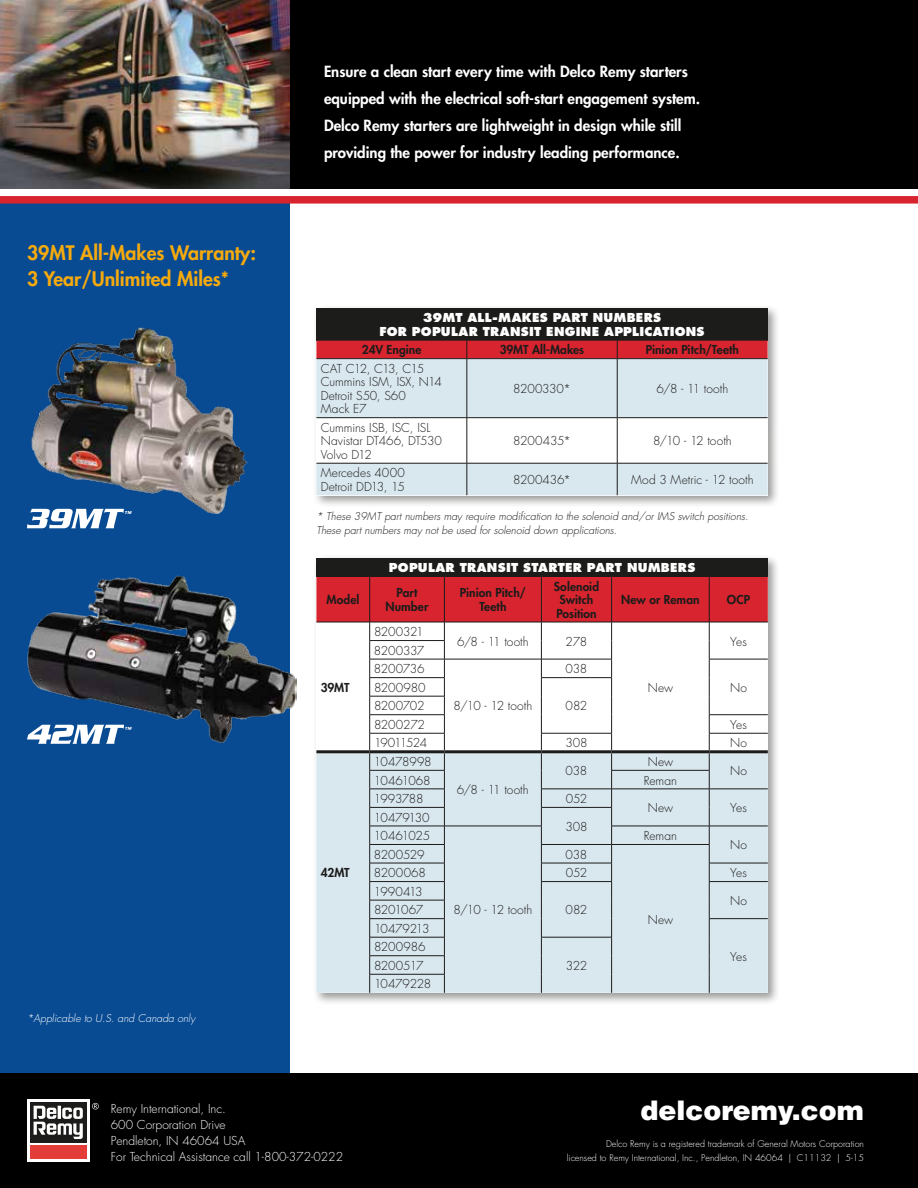
<style>
.page{position:relative;width:918px;height:1188px;background:#fff}
.page>*{position:absolute;margin:0;border:0;box-sizing:border-box;transform-origin:0 0}
.t1{font:900 27px "Helvetica LT Std";color:#fff}
.t2{font:800 19.5px/25.5px "Futura Std";color:#f6aa0d}
.t3{font:800 15px/27px "Futura Std";color:#fff}
.t4{font:300 12px/13.5px "Futura Std";letter-spacing:-.01em;color:#1c1c1a}
.t5{font:800 12px/13.5px "Futura Std";letter-spacing:.005em;color:#1c1c1a;text-align:center}
.t6{font:300 12px/15.9px "Futura Std";color:#fff}
.t7{font:800 12px/13.5px "Futura Std";letter-spacing:.02em;color:#fff;text-align:center}
.t8{font:300 12px/18.6px "Futura Std";letter-spacing:-.035em;color:#1c1c1a}
.t9{font:300 12px/18.6px "Futura Std";letter-spacing:-.03em;color:#1c1c1a}
.t10{font:300 12px "Futura Std";letter-spacing:-.085em;color:#1c1c1a}
.t11{font:300 12px "Futura Std";letter-spacing:-.04em;color:#1c1c1a}
.t12{font:italic 300 10.5px/13.5px "Futura Std";color:#1c1c1a}
.t13{font:italic 300 10.5px "Futura Std";color:#fff}
.t14{font:300 9px/14.4px "Futura Std";color:#fff;text-align:right}
</style>
<div class="page">
<div style="left:0;top:204px;width:289px;height:984px;background:#084b93"></div>
<div style="left:284px;top:0;width:634px;height:189px;background:#000"></div>
<img style="left:0;top:0;width:289px;height:189px">
<div style="left:0;top:196px;width:918px;height:8px;background:#d7242f"></div>
<img style="left:31px;top:327px;width:217px;height:186px">
<svg style="left:27px;top:509px;width:105px;height:19px"></svg>
<img style="left:27px;top:575px;width:270px;height:167px">
<svg style="left:27px;top:725px;width:105px;height:19px"></svg>
<div style="left:313px;top:554px;width:467px;height:451px;background:#1c1c1a;opacity:.45"></div>
<div style="left:316px;top:558px;width:452px;height:18px;background:#1c1c1a"></div>
<svg style="left:316px;top:576px;width:452px;height:417px"></svg>
<hr style="left:370px;top:750px;width:74px;height:3px;background:#1c1c1a">
<hr style="left:541px;top:750px;width:71px;height:3px;background:#1c1c1a">
<hr style="left:709px;top:750px;width:59px;height:3px;background:#1c1c1a">
<hr style="left:316px;top:750px;width:54px;height:3px;background:#1c1c1a">
<hr style="left:444px;top:750px;width:97px;height:3px;background:#1c1c1a">
<hr style="left:612px;top:750px;width:97px;height:3px;background:#1c1c1a">
<div style="left:313px;top:304px;width:467px;height:204px;background:#1c1c1a;opacity:.45"></div>
<div style="left:316px;top:308px;width:452px;height:32px;background:#1c1c1a"></div>
<svg style="left:316px;top:359px;width:452px;height:136px;fill:#d9e7ef"></svg>
<div style="left:316px;top:340px;width:452px;height:18px;background:#d7242f"></div>
<hr style="left:316px;top:358px;width:151px;height:1px;background:#1c1c1a">
<hr style="left:316px;top:417px;width:151px;height:1px;background:#1c1c1a">
<hr style="left:467px;top:358px;width:150px;height:1px;background:#1c1c1a">
<hr style="left:467px;top:359px;width:1px;height:58px;background:#1c1c1a">
<hr style="left:617px;top:358px;width:151px;height:1px;background:#1c1c1a">
<hr style="left:617px;top:359px;width:1px;height:58px;background:#1c1c1a">
<hr style="left:617px;top:417px;width:151px;height:1px;background:#1c1c1a">
<hr style="left:467px;top:417px;width:150px;height:1px;background:#1c1c1a">
<hr style="left:467px;top:418px;width:1px;height:45px;background:#1c1c1a">
<hr style="left:617px;top:418px;width:1px;height:45px;background:#1c1c1a">
<hr style="left:316px;top:463px;width:151px;height:1px;background:#1c1c1a">
<hr style="left:617px;top:463px;width:151px;height:1px;background:#1c1c1a">
<hr style="left:467px;top:463px;width:150px;height:1px;background:#1c1c1a">
<hr style="left:467px;top:463px;width:1px;height:32px;background:#1c1c1a">
<hr style="left:617px;top:463px;width:1px;height:32px;background:#1c1c1a">
<div style="left:0;top:1073px;width:918px;height:115px;background:#000"></div>
<div style="left:27px;top:1099px;width:62px;height:63px;background:#fff"></div>
<div style="left:30px;top:1102px;width:57px;height:41px;background:#1c1c1a"></div>
<div style="left:30px;top:1145px;width:57px;height:14px;background:#e23d39"></div>
<svg style="left:34px;top:1106px;width:49px;height:33px"></svg>
<svg style="left:92px;top:1103px;width:7px;height:6px"></svg>
<h2 class="t2" style="left:27px;top:240px;width:231px">39MT All-Makes Warranty:<br>3 Year/Unlimited Miles*</h2>
<p class="t13" style="left:27px;top:1012px;width:170px">*Applicable to U.S. and Canada only</p>
<p class="t3" style="left:324px;top:58px;width:378px">Ensure a clean start every time with Delco Remy starters equipped with the electrical soft-start engagement system.<br>Delco Remy starters are lightweight in design while still providing the power for industry leading performance.</p>
<p class="t7" style="left:379px;top:311px;width:327px">39MT ALL-MAKES PART NUMBERS<br>FOR POPULAR TRANSIT ENGINE APPLICATIONS</p>
<p class="t5" style="left:362px;top:343px;width:61px">24V Engine</p>
<p class="t5" style="left:500px;top:343px;width:86px">39MT All-Makes</p>
<p class="t5" style="left:646px;top:343px;width:95px">Pinion Pitch/Teeth</p>
<p class="t4" style="left:321px;top:362px;width:123px">CAT C12, C13, C15<br>Cummins ISM, ISX, N14<br>Detroit S50, S60<br>Mack E7</p>
<p class="t4" style="left:513px;top:382px;width:59px">8200330*</p>
<p class="t4" style="left:657px;top:382px;width:73px">6/8 - 11 tooth</p>
<p class="t4" style="left:321px;top:421px;width:123px">Cummins ISB, ISC, ISL<br>Navistar DT466, DT530<br>Volvo D12</p>
<p class="t4" style="left:513px;top:435px;width:59px">8200435*</p>
<p class="t4" style="left:653px;top:435px;width:80px">8/10 - 12 tooth</p>
<p class="t4" style="left:321px;top:467px;width:86px">Mercedes 4000<br>Detroit DD13, 15</p>
<p class="t4" style="left:513px;top:473px;width:59px">8200436*</p>
<p class="t4" style="left:631px;top:473px;width:124px">Mod 3 Metric - 12 tooth</p>
<p class="t12" style="left:316px;top:510px;width:433px">* These 39MT part numbers may require modification to the solenoid and/or IMS switch positions.<br>These part numbers may not be used for solenoid down applications.</p>
<p class="t7" style="left:389px;top:561px;width:308px">POPULAR TRANSIT STARTER PART NUMBERS</p>
<p class="t5" style="left:327px;top:593px;width:34px">Model</p>
<p class="t5" style="left:386px;top:586px;width:44px">Part<br>Number</p>
<p class="t5" style="left:460px;top:586px;width:68px">Pinion Pitch/<br>Teeth</p>
<p class="t5" style="left:554px;top:580px;width:47px;text-align:left">Solenoid<br>Switch<br>Position</p>
<p class="t8" style="left:374px;top:623px;width:51px">8200321</p>
<p class="t9" style="left:374px;top:641px;width:52px">8200337<br>8200736</p>
<p class="t4" style="left:457px;top:635px;width:73px">6/8 - 11 tooth</p>
<p class="t4" style="left:566px;top:635px;width:23px">278</p>
<p class="t4" style="left:566px;top:663px;width:23px">038</p>
<p class="t5" style="left:621px;top:593px;width:80px">New or Reman</p>
<p class="t5" style="left:727px;top:593px;width:25px">OCP</p>
<p class="t4" style="left:730px;top:635px;width:18px">Yes</p>
<p class="t5" style="left:321px;top:681px;width:30px">39MT</p>
<p class="t5" style="left:321px;top:866px;width:30px">42MT</p>
<p class="t4" style="left:374px;top:681px;width:53px">8200980</p>
<p class="t4" style="left:730px;top:681px;width:18px">No</p>
<p class="t4" style="left:374px;top:700px;width:52px">8200702</p>
<p class="t4" style="left:566px;top:700px;width:23px">082</p>
<p class="t4" style="left:374px;top:718px;width:53px">8200272</p>
<p class="t4" style="left:730px;top:718px;width:18px">Yes</p>
<p class="t10" style="left:374px;top:736px;width:55px">19011524</p>
<p class="t4" style="left:565px;top:737px;width:24px">308</p>
<p class="t4" style="left:730px;top:737px;width:18px">No</p>
<p class="t4" style="left:648px;top:681px;width:27px">New</p>
<p class="t4" style="left:454px;top:700px;width:80px">8/10 - 12 tooth</p>
<p class="t4" style="left:374px;top:755px;width:59px">10478998</p>
<p class="t4" style="left:648px;top:755px;width:27px">New</p>
<p class="t4" style="left:566px;top:765px;width:23px">038</p>
<p class="t4" style="left:730px;top:765px;width:18px">No</p>
<p class="t4" style="left:374px;top:774px;width:58px">10461068</p>
<p class="t4" style="left:644px;top:774px;width:35px">Reman</p>
<p class="t8" style="left:374px;top:790px;width:51px">1993788</p>
<p class="t4" style="left:566px;top:792px;width:23px">052</p>
<p class="t4" style="left:648px;top:802px;width:27px">New</p>
<p class="t4" style="left:730px;top:802px;width:18px">Yes</p>
<p class="t4" style="left:374px;top:811px;width:57px">10479130</p>
<p class="t4" style="left:565px;top:820px;width:24px">308</p>
<p class="t4" style="left:374px;top:829px;width:58px">10461025</p>
<p class="t4" style="left:457px;top:783px;width:73px">6/8 - 11 tooth</p>
<p class="t4" style="left:644px;top:829px;width:35px">Reman</p>
<p class="t4" style="left:730px;top:839px;width:18px">No</p>
<p class="t4" style="left:374px;top:848px;width:52px">8200529</p>
<p class="t4" style="left:566px;top:848px;width:23px">038</p>
<p class="t4" style="left:374px;top:866px;width:54px">8200068</p>
<p class="t4" style="left:566px;top:866px;width:23px">052</p>
<p class="t4" style="left:730px;top:866px;width:18px">Yes</p>
<p class="t11" style="left:374px;top:884px;width:50px">1990413</p>
<p class="t4" style="left:566px;top:904px;width:23px">082</p>
<p class="t4" style="left:730px;top:894px;width:18px">No</p>
<p class="t4" style="left:453px;top:904px;width:80px">8/10 - 12 tooth</p>
<p class="t8" style="left:374px;top:901px;width:57px">8201067<br>10479213</p>
<p class="t4" style="left:648px;top:913px;width:27px">New</p>
<p class="t4" style="left:374px;top:938px;width:53px;line-height:18.6px">8200986<br>8200517</p>
<p class="t4" style="left:374px;top:978px;width:59px">10479228</p>
<p class="t4" style="left:566px;top:959px;width:23px">322</p>
<p class="t4" style="left:730px;top:950px;width:18px">Yes</p>
<p class="t6" style="left:111px;top:1101px;width:234px">Remy International, Inc.<br>600 Corporation Drive<br>Pendleton, IN 46064 USA<br>For Technical Assistance call 1-800-372-0222</p>
<h1 class="t1" style="left:640px;top:1093px;width:225px">delcoremy.com</h1>
<p class="t14" style="left:567px;top:1136px;width:299px">Delco Remy is a registered trademark of General Motors Corporation<br>licensed to Remy International, Inc., Pendleton, IN 46064 | C11132 | 5-15</p>
</div>
